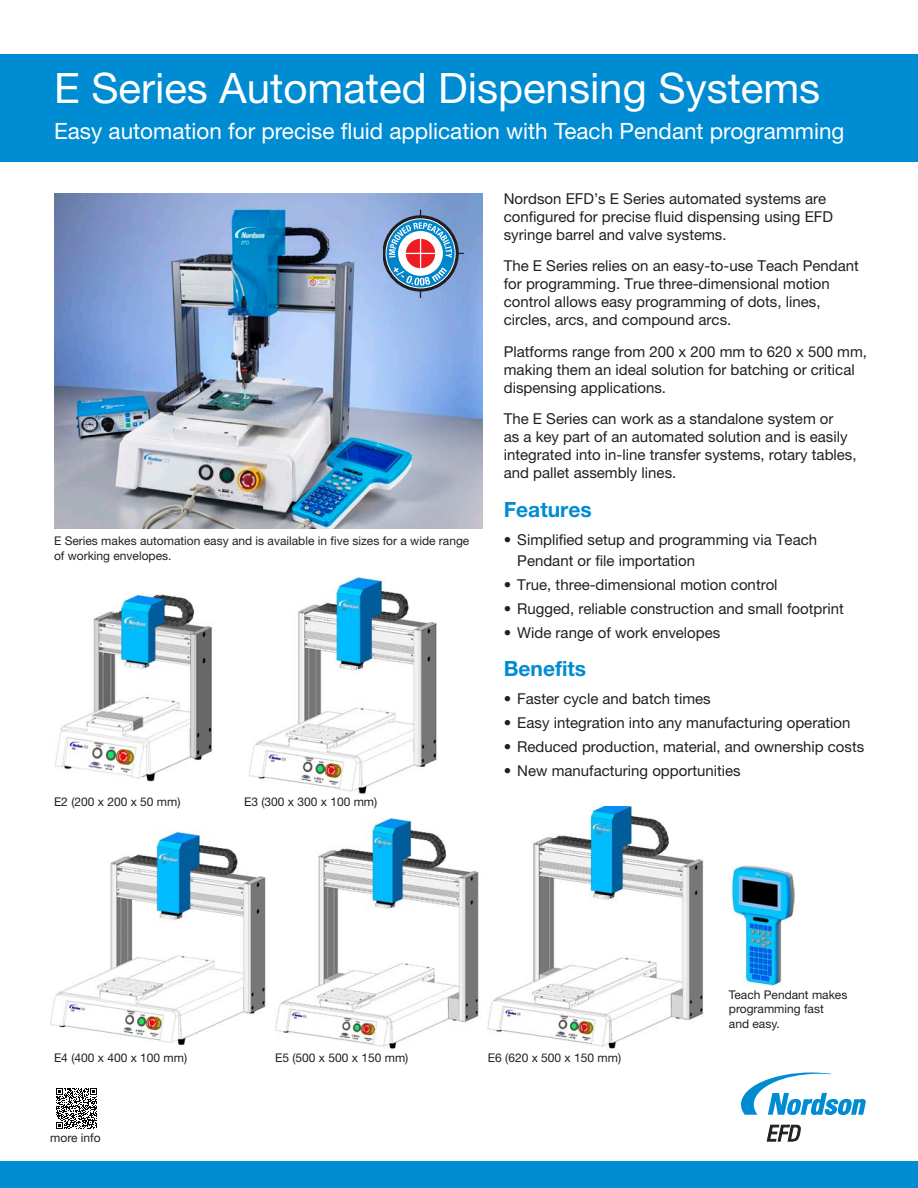
<style>
.page{position:relative;width:918px;height:1188px;background:#fff}
.page>*{position:absolute;margin:0;border:0;box-sizing:border-box;transform-origin:0 0}
.EFD-Title-Main{font:42px "Helvetica Neue LT Std";color:#fff}
.EFD-Title-Main-Subti{font:22.5px "Helvetica Neue LT Std";color:#fff}
.EFD-BodyText-10{font:700 21px "Helvetica Neue LT Std";color:#008cd2}
.EFD-Head-Lev1-DataSh{font:700 21px "Helvetica Neue LT Std";color:#008cd2}
.EFD-BodyText-10-2{font:15px/18px "Helvetica Neue LT Std";color:#231f20}
.EFD-Caption-DataShee{font:12px/14.4px "Helvetica Neue LT Std";color:#231f20}
</style>
<div class="page">
<img style="left:54px;top:193px;width:428px;height:336px">
<div style="left:0;top:54px;width:918px;height:108px;background:#008cd2"></div>
<svg style="left:767px;top:1125px;width:34px;height:16px"></svg>
<svg style="left:741px;top:1073px;width:125px;height:42px"></svg>
<div style="left:0;top:1161px;width:918px;height:27px;background:#008cd2"></div>
<img style="left:249px;top:576px;width:188px;height:218px">
<img style="left:50px;top:831px;width:216px;height:214px">
<img style="left:731px;top:865px;width:64px;height:121px">
<img style="left:55px;top:594px;width:158px;height:188px">
<img style="left:275px;top:817px;width:204px;height:232px">
<img style="left:487px;top:806px;width:217px;height:243px">
<svg style="left:56px;top:1088px;width:41px;height:41px"></svg>
<svg style="left:383px;top:215px;width:76px;height:77px"></svg>
<svg style="left:386px;top:219px;width:69px;height:69px"></svg>
<svg style="left:398px;top:231px;width:45px;height:45px"></svg>
<div style="left:406px;top:239px;width:29px;height:29px;background:#ee1d23;border-radius:50%"></div>
<svg style="left:394px;top:267px;width:53px;height:31px"></svg>
<svg style="left:383px;top:210px;width:81px;height:48px"></svg>
<hr style="left:404px;top:253px;width:33px;height:1px;background:#fff">
<hr style="left:420px;top:237px;width:1px;height:33px;background:#fff">
<p class="EFD-Title-Main" style="left:54px;top:64px;width:768px">E Series Automated Dispensing Systems</p>
<p class="EFD-Title-Main-Subti" style="left:54px;top:118px;width:792px">Easy automation for precise fluid application with Teach Pendant programming</p>
<p class="EFD-Caption-DataShee" style="left:54px;top:534px;width:417px">E Series makes automation easy and is available in five sizes for a wide range of working envelopes.</p>
<p class="EFD-Caption-DataShee" style="left:54px;top:794px;width:128px">E2 (200 x 200 x 50 mm)</p>
<p class="EFD-Caption-DataShee" style="left:244px;top:794px;width:135px">E3 (300 x 300 x 100 mm)</p>
<p class="EFD-BodyText-10-2" style="left:504px;top:189px;width:331px">Nordson EFD’s E Series automated systems are configured for precise fluid dispensing using EFD syringe barrel and valve systems.</p>
<p class="EFD-BodyText-10-2" style="left:504px;top:257px;width:357px">The E Series relies on an easy-to-use Teach Pendant for programming. True three-dimensional motion control allows easy programming of dots, lines, circles, arcs, and compound arcs.</p>
<p class="EFD-BodyText-10-2" style="left:504px;top:342px;width:365px">Platforms range from 200 x 200 mm to 620 x 500 mm, making them an ideal solution for batching or critical dispensing applications.</p>
<p class="EFD-BodyText-10-2" style="left:504px;top:410px;width:354px">The E Series can work as a standalone system or<br>as a key part of an automated solution and is easily integrated into in-line transfer systems, rotary tables, and pallet assembly lines.</p>
<p class="EFD-BodyText-10" style="left:504px;top:497px;width:89px">Features</p>
<p class="EFD-BodyText-10-2" style="left:517px;top:529px;width:301px;line-height:21px;text-indent:-14px">• Simplified setup and programming via Teach<br>Pendant or file importation</p>
<p class="EFD-BodyText-10-2" style="left:504px;top:575px;width:275px">• True, three-dimensional motion control</p>
<p class="EFD-BodyText-10-2" style="left:504px;top:599px;width:341px">• Rugged, reliable construction and small footprint</p>
<p class="EFD-BodyText-10-2" style="left:504px;top:623px;width:218px">• Wide range of work envelopes</p>
<p class="EFD-Head-Lev1-DataSh" style="left:504px;top:656px;width:84px">Benefits</p>
<p class="EFD-BodyText-10-2" style="left:504px;top:690px;width:208px">• Faster cycle and batch times</p>
<p class="EFD-BodyText-10-2" style="left:504px;top:714px;width:348px">• Easy integration into any manufacturing operation</p>
<p class="EFD-BodyText-10-2" style="left:504px;top:738px;width:362px">• Reduced production, material, and ownership costs</p>
<p class="EFD-BodyText-10-2" style="left:504px;top:762px;width:238px">• New manufacturing opportunities</p>
<p class="EFD-Caption-DataShee" style="left:729px;top:987px;width:120px">Teach Pendant makes programming fast<br>and easy.</p>
<p class="EFD-Caption-DataShee" style="left:54px;top:1050px;width:135px">E4 (400 x 400 x 100 mm)</p>
<p class="EFD-Caption-DataShee" style="left:275px;top:1050px;width:135px">E5 (500 x 500 x 150 mm)</p>
<p class="EFD-Caption-DataShee" style="left:488px;top:1050px;width:135px">E6 (620 x 500 x 150 mm)</p>
<p class="EFD-Caption-DataShee" style="left:50px;top:1130px;width:52px">more info</p>
</div>
